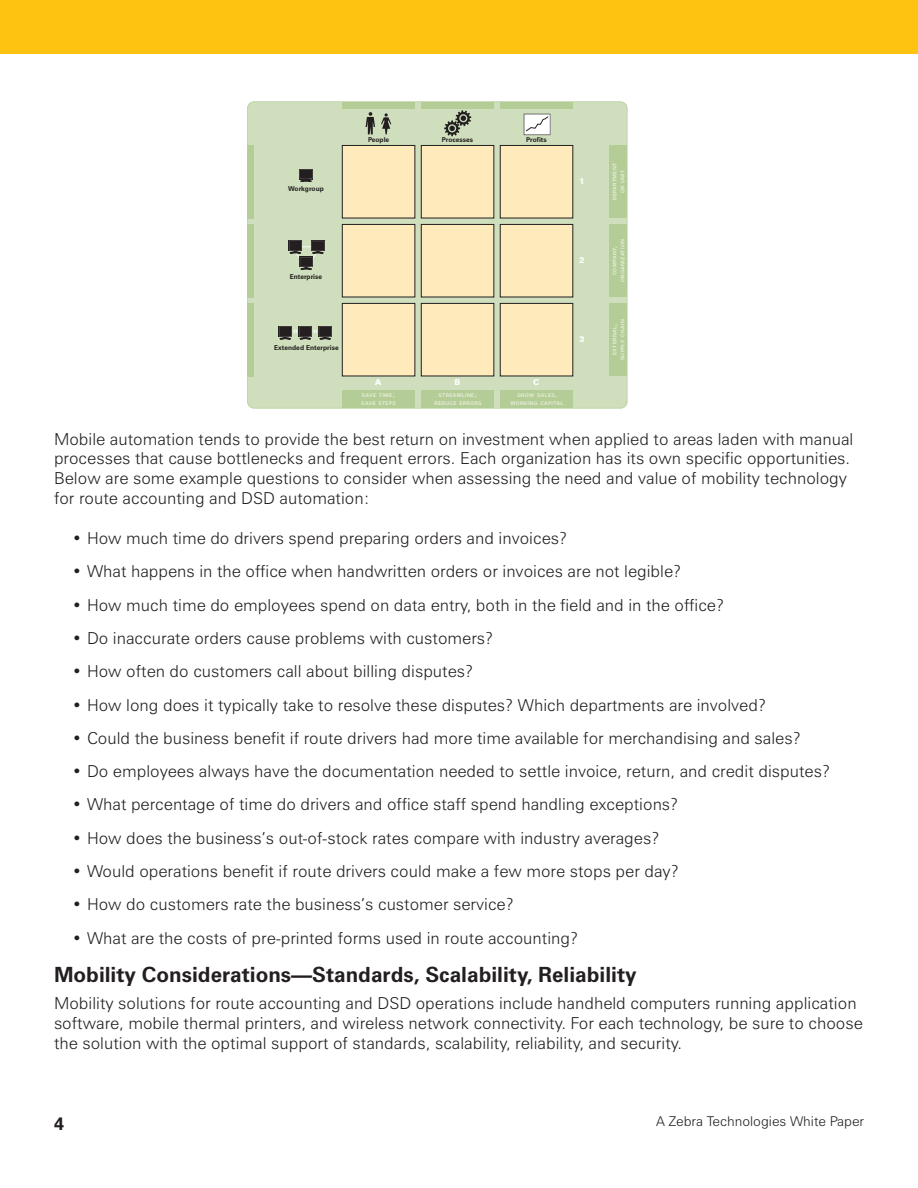
<style>
.page{position:relative;width:918px;height:1188px;background:#fff}
.page>*{position:absolute;margin:0;border:0;box-sizing:border-box;transform-origin:0 0}
.Page_Sub-Header{font:700 21px "Zurich BT";color:#231f20}
.t1{font:700 18px "Zurich BT";color:#231f20}
.Tabbed_Bullets{font:300 16.5px "Zurich BT";color:#231f20}
.Content{font:300 16.5px/19.8px "Zurich BT";color:#231f20}
.t2{font:300 13.5px "Zurich BT";color:#231f20}
.t3{font:900 8.1px "Zurich BT";color:#fff}
.t4{font:700 6.75px "Zurich BT";color:#231f20}
.t5{font:700 5.1px/8.1px "Zurich BT";letter-spacing:.075em;color:#e6eedb;text-align:center}
.s1{font-size:6.75px}
</style>
<div class="page">
<div style="left:0;top:0;width:917px;height:54px;background:#fec210"></div>
<hr style="left:917px;top:0;width:1px;height:54px;background:#fec210">
<div style="left:247px;top:101px;width:380px;height:308px;background:#cfdebc"></div>
<div style="left:342px;top:390px;width:73px;height:18px;background:#b4cc95"></div>
<div style="left:421px;top:390px;width:73px;height:18px;background:#b4cc95"></div>
<div style="left:500px;top:390px;width:73px;height:18px;background:#b4cc95"></div>
<div style="left:299px;top:169px;width:14px;height:10px;background:#413d3e"></div>
<svg style="left:300px;top:170px;width:13px;height:12px"></svg>
<svg style="left:289px;top:241px;width:36px;height:29px"></svg>
<div style="left:299px;top:326px;width:13px;height:11px;background:#413d3e"></div>
<svg style="left:279px;top:326px;width:13px;height:1px"></svg>
<svg style="left:319px;top:326px;width:13px;height:1px"></svg>
<svg style="left:279px;top:327px;width:53px;height:12px"></svg>
<div style="left:342px;top:145px;width:73px;height:73px;background:#feeaba"></div>
<div style="left:342px;top:145px;width:73px;height:73px;border:1px solid #231f20"></div>
<div style="left:342px;top:224px;width:73px;height:73px;background:#feeaba"></div>
<div style="left:342px;top:224px;width:73px;height:73px;border:1px solid #231f20"></div>
<div style="left:342px;top:303px;width:73px;height:73px;background:#feeaba"></div>
<div style="left:342px;top:303px;width:73px;height:73px;border:1px solid #231f20"></div>
<div style="left:421px;top:145px;width:73px;height:73px;background:#feeaba"></div>
<div style="left:421px;top:145px;width:73px;height:73px;border:1px solid #231f20"></div>
<div style="left:421px;top:224px;width:73px;height:73px;background:#feeaba"></div>
<div style="left:421px;top:224px;width:73px;height:73px;border:1px solid #231f20"></div>
<div style="left:421px;top:303px;width:73px;height:73px;background:#feeaba"></div>
<div style="left:421px;top:303px;width:73px;height:73px;border:1px solid #231f20"></div>
<div style="left:500px;top:145px;width:73px;height:73px;background:#feeaba"></div>
<div style="left:500px;top:145px;width:73px;height:73px;border:1px solid #231f20"></div>
<div style="left:500px;top:224px;width:73px;height:73px;background:#feeaba"></div>
<div style="left:500px;top:224px;width:73px;height:73px;border:1px solid #231f20"></div>
<div style="left:500px;top:303px;width:73px;height:73px;background:#feeaba"></div>
<div style="left:500px;top:303px;width:73px;height:73px;border:1px solid #231f20"></div>
<svg style="left:366px;top:112px;width:9px;height:22px"></svg>
<svg style="left:381px;top:113px;width:10px;height:21px"></svg>
<svg style="left:444px;top:110px;width:27px;height:26px"></svg>
<svg style="left:524px;top:114px;width:26px;height:21px"></svg>
<div style="left:342px;top:102px;width:73px;height:6px;background:#b4cc95"></div>
<div style="left:421px;top:102px;width:73px;height:6px;background:#b4cc95"></div>
<div style="left:500px;top:102px;width:73px;height:6px;background:#b4cc95"></div>
<div style="left:609px;top:145px;width:18px;height:73px;background:#b4cc95"></div>
<div style="left:609px;top:224px;width:18px;height:73px;background:#b4cc95"></div>
<div style="left:609px;top:303px;width:18px;height:73px;background:#b4cc95"></div>
<div style="left:247px;top:146px;width:7px;height:73px;background:#b4cc95"></div>
<div style="left:247px;top:225px;width:7px;height:73px;background:#b4cc95"></div>
<div style="left:247px;top:304px;width:7px;height:73px;background:#b4cc95"></div>
<p class="t4" style="left:288px;top:184px;width:37px">Workgroup</p>
<p class="t4" style="left:368px;top:136px;width:23px">People</p>
<p class="t4" style="left:442px;top:136px;width:33px">Processes</p>
<p class="t4" style="left:526px;top:136px;width:22px">Profits</p>
<p class="t3" style="left:579px;top:176px;width:7px">1</p>
<p class="t4" style="left:290px;top:272px;width:34px">Enterprise</p>
<p class="t4" style="left:274px;top:343px;width:66px">Extended Enterprise</p>
<p class="t3" style="left:375px;top:378px;width:8px">A</p>
<p class="t5" style="left:361px;top:391px;width:36px;text-align:left">SAVE TIME<span class="s1">;<br></span>SAVE STEPS</p>
<p class="t3" style="left:579px;top:255px;width:7px">2</p>
<p class="t3" style="left:454px;top:378px;width:7px">B</p>
<p class="t3" style="left:533px;top:378px;width:8px">C</p>
<p class="t5" style="left:434px;top:391px;width:49px">STREAMLINE<span class="s1">;<br></span>REDUCE ERRORS</p>
<p class="t5" style="left:510px;top:391px;width:54px">GROW SALES<span class="s1">,<br></span>WORKING CAPITAL</p>
<p class="t3" style="left:579px;top:334px;width:7px">3</p>
<p class="t5" style="left:611px;top:200px;width:39px;rotate:-90deg">DEPARTMENT<br>OR UNIT</p>
<p class="t5" style="left:611px;top:282px;width:44px;rotate:-90deg">COMPANY<span class="s1">,<br></span>ORGANIZATION</p>
<p class="t5" style="left:611px;top:360px;width:43px;rotate:-90deg">EXTERNAL<span class="s1">,<br></span>SUPPLY CHAIN</p>
<p class="Content" style="left:54px;top:429px;width:801px">Mobile automation tends to provide the best return on investment when applied to areas laden with manual processes that cause bottlenecks and frequent errors. Each organization has its own specific opportunities.<br>Below are some example questions to consider when assessing the need and value of mobility technology for route accounting and DSD automation:</p>
<p class="Tabbed_Bullets" style="left:72px;top:528px;width:497px">• How much time do drivers spend preparing orders and invoices?</p>
<p class="Tabbed_Bullets" style="left:72px;top:561px;width:611px">• What happens in the office when handwritten orders or invoices are not legible?</p>
<p class="Tabbed_Bullets" style="left:72px;top:595px;width:654px">• How much time do employees spend on data entry, both in the field and in the office?</p>
<p class="Tabbed_Bullets" style="left:72px;top:628px;width:423px">• Do inaccurate orders cause problems with customers?</p>
<p class="Tabbed_Bullets" style="left:72px;top:661px;width:403px">• How often do customers call about billing disputes?</p>
<p class="Tabbed_Bullets" style="left:72px;top:695px;width:696px">• How long does it typically take to resolve these disputes? Which departments are involved?</p>
<p class="Tabbed_Bullets" style="left:72px;top:728px;width:730px">• Could the business benefit if route drivers had more time available for merchandising and sales?</p>
<p class="Tabbed_Bullets" style="left:72px;top:761px;width:760px">• Do employees always have the documentation needed to settle invoice, return, and credit disputes?</p>
<p class="Tabbed_Bullets" style="left:72px;top:795px;width:608px">• What percentage of time do drivers and office staff spend handling exceptions?</p>
<p class="Tabbed_Bullets" style="left:72px;top:828px;width:589px">• How does the business’s out-of-stock rates compare with industry averages?</p>
<p class="Tabbed_Bullets" style="left:72px;top:861px;width:608px">• Would operations benefit if route drivers could make a few more stops per day?</p>
<p class="Tabbed_Bullets" style="left:72px;top:894px;width:443px">• How do customers rate the business’s customer service?</p>
<p class="Tabbed_Bullets" style="left:72px;top:928px;width:508px">• What are the costs of pre-printed forms used in route accounting?</p>
<p class="Page_Sub-Header" style="left:54px;top:962px;width:584px">Mobility Considerations—Standards, Scalability, Reliability</p>
<p class="Content" style="left:54px;top:993px;width:810px">Mobility solutions for route accounting and DSD operations include handheld computers running application software, mobile thermal printers, and wireless network connectivity. For each technology, be sure to choose the solution with the optimal support of standards, scalability, reliability, and security.</p>
<p class="t1" style="left:54px;top:1113px;width:11px">4</p>
<p class="t2" style="left:656px;top:1113px;width:209px">A Zebra Technologies White Paper</p>
</div>
